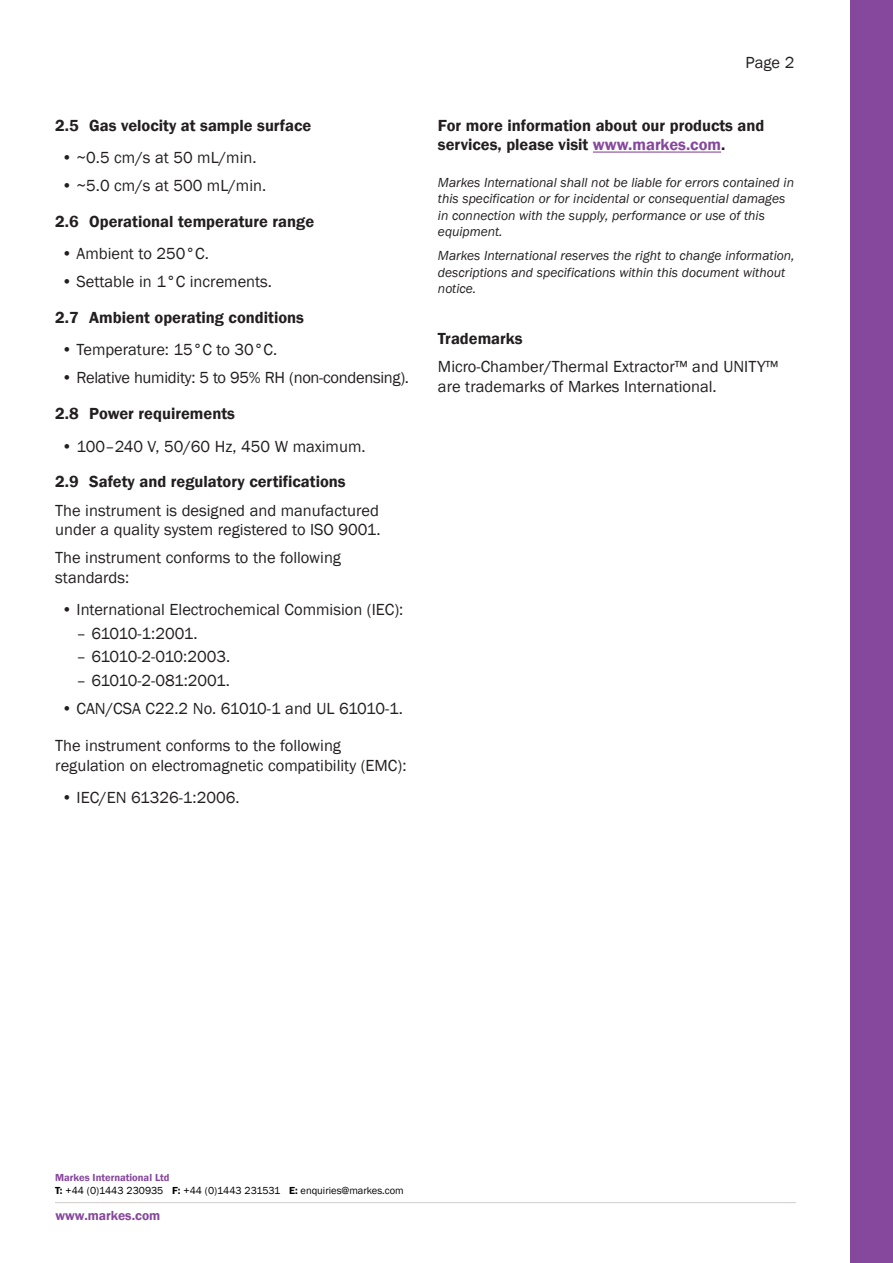
<style>
.page{position:relative;width:893px;height:1263px;background:#fff}
.page>*{position:absolute;margin:0;border:0;box-sizing:border-box;transform-origin:0 0}
.t1{font:16.5px/19.5px "Franklin Gothic";color:#231f20}
.t2{font:600 16.5px/19.8px "Franklin Gothic";color:#231f20}
.t3{font:16.5px "Franklin Gothic";letter-spacing:-.03em;color:#231f20}
.t4{font:16.5px "Franklin Gothic";letter-spacing:-.02em;color:#231f20}
.t5{font:italic 13.5px/16.2px "Franklin Gothic";color:#231f20}
.t6{font:600 13.5px "Franklin Gothic";color:#86489c}
.t7{font:10.5px/13.6px "Franklin Gothic";color:#000}
.s1{color:#86489c}
.s2{font-weight:600;color:#86489c}
.s3{font-weight:600}
</style>
<div class="page">
<div style="left:850px;top:0;width:43px;height:1263px;background:#86489c"></div>
<hr style="left:593px;top:152px;width:128px;height:1px;background:#86489c">
<p class="t2" style="left:55px;top:115px;width:258px">2.5 Gas velocity at sample surface</p>
<p class="t1" style="left:62px;top:147px;width:196px">• ~0.5 cm/s at 50 mL/min.</p>
<p class="t1" style="left:62px;top:175px;width:206px">• ~5.0 cm/s at 500 mL/min.</p>
<p class="t2" style="left:55px;top:211px;width:260px">2.6 Operational temperature range</p>
<p class="t1" style="left:62px;top:244px;width:149px">• Ambient to 250°C.</p>
<p class="t1" style="left:62px;top:272px;width:212px">• Settable in 1°C increments.</p>
<p class="t2" style="left:55px;top:307px;width:250px">2.7 Ambient operating conditions</p>
<p class="t1" style="left:62px;top:340px;width:217px">• Temperature: 15°C to 30°C.</p>
<p class="t4" style="left:62px;top:368px;width:349px">• Relative humidity: 5 to 95% RH (non-condensing).</p>
<p class="t2" style="left:55px;top:404px;width:181px">2.8 Power requirements</p>
<p class="t1" style="left:62px;top:436px;width:305px">• 100–240 V, 50/60 Hz, 450 W maximum.</p>
<p class="t2" style="left:55px;top:472px;width:292px">2.9 Safety and regulatory certifications</p>
<p class="t1" style="left:55px;top:500px;width:327px">The instrument is designed and manufactured under a quality system registered to ISO 9001.</p>
<p class="t1" style="left:55px;top:547px;width:287px">The instrument conforms to the following standards:</p>
<p class="t1" style="left:62px;top:599px;width:343px">• International Electrochemical Commision (IEC):</p>
<p class="t3" style="left:77px;top:623px;width:122px">– 61010-1:2001.</p>
<p class="t3" style="left:77px;top:647px;width:155px">– 61010-2-010:2003.</p>
<p class="t3" style="left:77px;top:671px;width:155px">– 61010-2-081:2001.</p>
<p class="t1" style="left:62px;top:698px;width:343px">• CAN/CSA C22.2 No. 61010-1 and UL 61010-1.</p>
<p class="t1" style="left:55px;top:736px;width:353px">The instrument conforms to the following regulation on electromagnetic compatibility (EMC):</p>
<p class="t1" style="left:62px;top:787px;width:179px">• IEC/EN 61326-1:2006.</p>
<p class="t1" style="left:746px;top:52px;width:50px">Page 2</p>
<p class="t2" style="left:438px;top:115px;width:328px">For more information about our products and services, please visit <span class="s1">www.markes.com</span>.</p>
<p class="t5" style="left:438px;top:174px;width:358px">Markes International shall not be liable for errors contained in this specification or for incidental or consequential damages in connection with the supply, performance or use of this equipment.</p>
<p class="t5" style="left:438px;top:248px;width:358px">Markes International reserves the right to change information, descriptions and specifications within this document without notice.</p>
<p class="t2" style="left:438px;top:329px;width:86px">Trademarks</p>
<p class="t1" style="left:438px;top:357px;width:342px">Micro-Chamber/Thermal Extractor™ and UNITY™ are trademarks of Markes International.</p>
<p class="t7" style="left:55px;top:1170px;width:350px"><span class="s2">Markes International Ltd<br></span><span class="s3">T:</span> +44 (0)1443 230935 <span class="s3">F:</span> +44 (0)1443 231531 <span class="s3">E:</span> enquiries@markes.com</p>
<p class="t6" style="left:56px;top:1208px;width:106px">www.markes.com</p>
</div>
